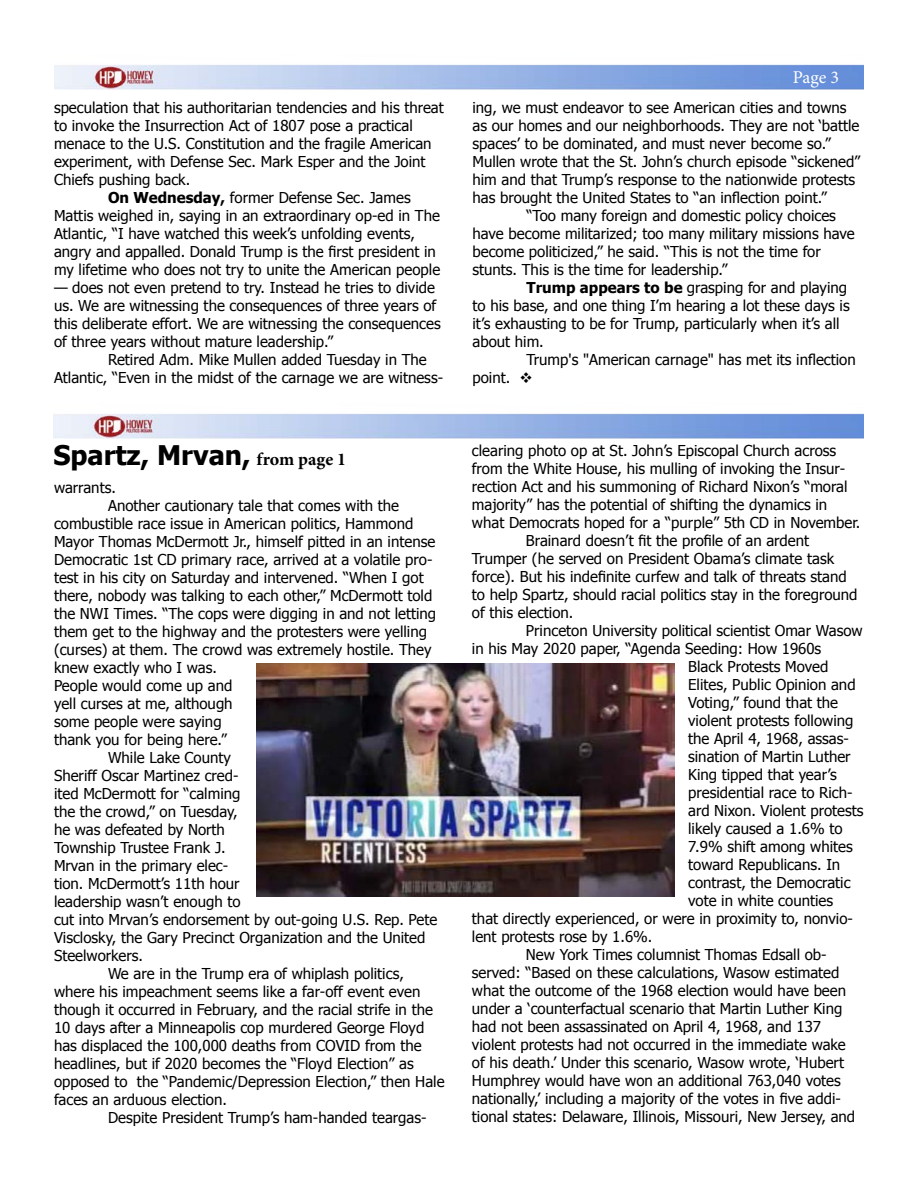
<style>
.page{position:relative;width:918px;height:1188px;background:#fff}
.page>*{position:absolute;margin:0;border:0;box-sizing:border-box;transform-origin:0 0}
.t1{font:700 27px "Tahoma";color:#000}
.t2{font:18px "Minion Pro";color:#fff}
.t3{font:15px/18px "Tahoma";color:#000}
.s1{font-weight:700}
.s2{font-family:"Minion Pro";font-size:18px}
</style>
<div class="page">
<img style="left:54px;top:64px;width:810px;height:26px">
<img style="left:53px;top:413px;width:810px;height:26px">
<img style="left:256px;top:663px;width:419px;height:233px">
<p class="t3" style="left:54px;top:98px;width:391px">speculation that his authoritarian tendencies and his threat</p>
<p class="t3" style="left:54px;top:116px;width:360px">to invoke the Insurrection Act of 1807 pose a practical</p>
<p class="t3" style="left:54px;top:134px;width:379px">menace to the U.S. Constitution and the fragile American</p>
<p class="t3" style="left:54px;top:152px;width:373px">experiment, with Defense Sec. Mark Esper and the Joint</p>
<p class="t3" style="left:54px;top:170px;width:138px">Chiefs pushing back.</p>
<p class="t3" style="left:108px;top:188px;width:304px"><span class="s1">On Wednesday,</span> former Defense Sec. James</p>
<p class="t3" style="left:54px;top:206px;width:387px">Mattis weighed in, saying in an extraordinary op-ed in The</p>
<p class="t3" style="left:54px;top:224px;width:362px">Atlantic, “I have watched this week’s unfolding events,</p>
<p class="t3" style="left:54px;top:242px;width:383px">angry and appalled. Donald Trump is the first president in</p>
<p class="t3" style="left:54px;top:260px;width:388px">my lifetime who does not try to unite the American people</p>
<p class="t3" style="left:54px;top:278px;width:388px">— does not even pretend to try. Instead he tries to divide us. We are witnessing the consequences of three years of this deliberate effort. We are witnessing the consequences of three years without mature leadership.”</p>
<p class="t3" style="left:54px;top:350px;width:391px;text-indent:54px">Retired Adm. Mike Mullen added Tuesday in The<br>Atlantic, “Even in the midst of the carnage we are witness-</p>
<h1 class="t1" style="left:53px;top:437px;width:294px">Spartz, Mrvan, <span class="s2">from page 1</span></h1>
<p class="t3" style="left:54px;top:478px;width:63px">warrants.</p>
<p class="t3" style="left:108px;top:496px;width:293px">Another cautionary tale that comes with the</p>
<p class="t3" style="left:54px;top:514px;width:361px">combustible race issue in American politics, Hammond</p>
<p class="t3" style="left:54px;top:532px;width:383px">Mayor Thomas McDermott Jr., himself pitted in an intense</p>
<p class="t3" style="left:54px;top:550px;width:380px">Democratic 1st CD primary race, arrived at a volatile pro-</p>
<p class="t3" style="left:54px;top:568px;width:371px">test in his city on Saturday and intervened. “When I got</p>
<p class="t3" style="left:54px;top:586px;width:380px">there, nobody was talking to each other,” McDermott told</p>
<p class="t3" style="left:54px;top:604px;width:384px">the NWI Times. “The cops were digging in and not letting</p>
<p class="t3" style="left:54px;top:622px;width:375px">them get to the highway and the protesters were yelling</p>
<p class="t3" style="left:54px;top:640px;width:379px">(curses) at them. The crowd was extremely hostile. They</p>
<p class="t3" style="left:54px;top:658px;width:164px">knew exactly who I was.</p>
<p class="t3" style="left:54px;top:676px;width:180px">People would come up and</p>
<p class="t3" style="left:54px;top:694px;width:180px">yell curses at me, although</p>
<p class="t3" style="left:54px;top:712px;width:169px">some people were saying</p>
<p class="t3" style="left:54px;top:730px;width:174px">thank you for being here.”</p>
<p class="t3" style="left:108px;top:748px;width:124px">While Lake County</p>
<p class="t3" style="left:54px;top:766px;width:186px">Sheriff Oscar Martinez cred-</p>
<p class="t3" style="left:54px;top:784px;width:188px">ited McDermott for “calming</p>
<p class="t3" style="left:54px;top:802px;width:185px">the the crowd,” on Tuesday,</p>
<p class="t3" style="left:54px;top:820px;width:173px">he was defeated by North</p>
<p class="t3" style="left:54px;top:838px;width:173px">Township Trustee Frank J.</p>
<p class="t3" style="left:54px;top:856px;width:176px">Mrvan in the primary elec-</p>
<p class="t3" style="left:54px;top:874px;width:187px">tion. McDermott’s 11th hour</p>
<p class="t3" style="left:54px;top:892px;width:188px">leadership wasn’t enough to</p>
<p class="t3" style="left:54px;top:910px;width:385px">cut into Mrvan’s endorsement by out-going U.S. Rep. Pete</p>
<p class="t3" style="left:54px;top:928px;width:373px">Visclosky, the Gary Precinct Organization and the United</p>
<p class="t3" style="left:54px;top:946px;width:91px">Steelworkers.</p>
<p class="t3" style="left:108px;top:964px;width:297px">We are in the Trump era of whiplash politics,</p>
<p class="t3" style="left:54px;top:982px;width:368px">where his impeachment seems like a far-off event even</p>
<p class="t3" style="left:54px;top:1000px;width:380px">though it occurred in February, and the racial strife in the</p>
<p class="t3" style="left:54px;top:1018px;width:372px">10 days after a Minneapolis cop murdered George Floyd</p>
<p class="t3" style="left:54px;top:1036px;width:369px">has displaced the 100,000 deaths from COVID from the</p>
<p class="t3" style="left:54px;top:1054px;width:361px">headlines, but if 2020 becomes the “Floyd Election” as</p>
<p class="t3" style="left:54px;top:1072px;width:392px">opposed to the “Pandemic/Depression Election,” then Hale</p>
<p class="t3" style="left:54px;top:1090px;width:174px">faces an arduous election.</p>
<p class="t3" style="left:108px;top:1108px;width:320px">Despite President Trump’s ham-handed teargas-</p>
<p class="t2" style="left:793px;top:65px;width:48px">Page 3</p>
<p class="t3" style="left:472px;top:98px;width:376px">ing, we must endeavor to see American cities and towns</p>
<p class="t3" style="left:472px;top:116px;width:388px">as our homes and our neighborhoods. They are not ‘battle</p>
<p class="t3" style="left:472px;top:134px;width:360px">spaces’ to be dominated, and must never become so.”</p>
<p class="t3" style="left:472px;top:152px;width:389px">Mullen wrote that the St. John’s church episode “sickened”</p>
<p class="t3" style="left:472px;top:170px;width:384px">him and that Trump’s response to the nationwide protests</p>
<p class="t3" style="left:472px;top:188px;width:356px">has brought the United States to “an inflection point.”</p>
<p class="t3" style="left:526px;top:206px;width:311px">“Too many foreign and domestic policy choices</p>
<p class="t3" style="left:472px;top:224px;width:384px">have become militarized; too many military missions have</p>
<p class="t3" style="left:472px;top:242px;width:350px">become politicized,” he said. “This is not the time for</p>
<p class="t3" style="left:472px;top:260px;width:257px">stunts. This is the time for leadership.”</p>
<p class="t3" style="left:526px;top:278px;width:322px"><span class="s1">Trump appears to be</span> grasping for and playing</p>
<p class="t3" style="left:472px;top:296px;width:379px">to his base, and one thing I’m hearing a lot these days is</p>
<p class="t3" style="left:472px;top:314px;width:369px">it’s exhausting to be for Trump, particularly when it’s all</p>
<p class="t3" style="left:472px;top:332px;width:73px">about him.</p>
<p class="t3" style="left:526px;top:350px;width:331px">Trump's "American carnage" has met its inflection</p>
<p class="t3" style="left:472px;top:368px;width:62px">point. ❖</p>
<p class="t3" style="left:472px;top:441px;width:366px">clearing photo op at St. John’s Episcopal Church across</p>
<p class="t3" style="left:472px;top:459px;width:375px">from the White House, his mulling of invoking the Insur-</p>
<p class="t3" style="left:472px;top:477px;width:377px">rection Act and his summoning of Richard Nixon’s “moral</p>
<p class="t3" style="left:472px;top:495px;width:357px">majority” has the potential of shifting the dynamics in</p>
<p class="t3" style="left:472px;top:513px;width:390px">what Democrats hoped for a “purple” 5th CD in November.</p>
<p class="t3" style="left:526px;top:531px;width:285px">Brainard doesn’t fit the profile of an ardent</p>
<p class="t3" style="left:472px;top:549px;width:364px">Trumper (he served on President Obama’s climate task</p>
<p class="t3" style="left:472px;top:567px;width:376px">force). But his indefinite curfew and talk of threats stand</p>
<p class="t3" style="left:472px;top:585px;width:387px">to help Spartz, should racial politics stay in the foreground</p>
<p class="t3" style="left:472px;top:603px;width:103px">of this election.</p>
<p class="t3" style="left:526px;top:621px;width:338px">Princeton University political scientist Omar Wasow</p>
<p class="t3" style="left:472px;top:639px;width:351px">in his May 2020 paper, “Agenda Seeding: How 1960s</p>
<p class="t3" style="left:688px;top:657px;width:142px">Black Protests Moved</p>
<p class="t3" style="left:688px;top:675px;width:169px">Elites, Public Opinion and</p>
<p class="t3" style="left:688px;top:693px;width:152px">Voting,” found that the</p>
<p class="t3" style="left:688px;top:711px;width:167px">violent protests following</p>
<p class="t3" style="left:688px;top:729px;width:162px">the April 4, 1968, assas-</p>
<p class="t3" style="left:688px;top:747px;width:164px">sination of Martin Luther</p>
<p class="t3" style="left:688px;top:765px;width:150px">King tipped that year’s</p>
<p class="t3" style="left:688px;top:783px;width:166px">presidential race to Rich-</p>
<p class="t3" style="left:688px;top:801px;width:177px">ard Nixon. Violent protests</p>
<p class="t3" style="left:688px;top:819px;width:156px">likely caused a 1.6% to</p>
<p class="t3" style="left:688px;top:837px;width:166px">7.9% shift among whites</p>
<p class="t3" style="left:688px;top:855px;width:154px">toward Republicans. In</p>
<p class="t3" style="left:688px;top:873px;width:164px">contrast, the Democratic</p>
<p class="t3" style="left:688px;top:891px;width:146px">vote in white counties</p>
<p class="t3" style="left:472px;top:909px;width:383px">that directly experienced, or were in proximity to, nonvio-</p>
<p class="t3" style="left:472px;top:927px;width:182px">lent protests rose by 1.6%.</p>
<p class="t3" style="left:526px;top:945px;width:302px">New York Times columnist Thomas Edsall ob-</p>
<p class="t3" style="left:472px;top:963px;width:369px">served: “Based on these calculations, Wasow estimated</p>
<p class="t3" style="left:472px;top:981px;width:376px">what the outcome of the 1968 election would have been</p>
<p class="t3" style="left:472px;top:999px;width:372px">under a ‘counterfactual scenario that Martin Luther King</p>
<p class="t3" style="left:472px;top:1017px;width:351px">had not been assassinated on April 4, 1968, and 137</p>
<p class="t3" style="left:472px;top:1035px;width:375px">violent protests had not occurred in the immediate wake</p>
<p class="t3" style="left:472px;top:1053px;width:374px">of his death.’ Under this scenario, Wasow wrote, ‘Hubert</p>
<p class="t3" style="left:472px;top:1071px;width:370px">Humphrey would have won an additional 763,040 votes</p>
<p class="t3" style="left:472px;top:1089px;width:370px">nationally,’ including a majority of the votes in five addi-</p>
<p class="t3" style="left:472px;top:1107px;width:385px">tional states: Delaware, Illinois, Missouri, New Jersey, and</p>
</div>
